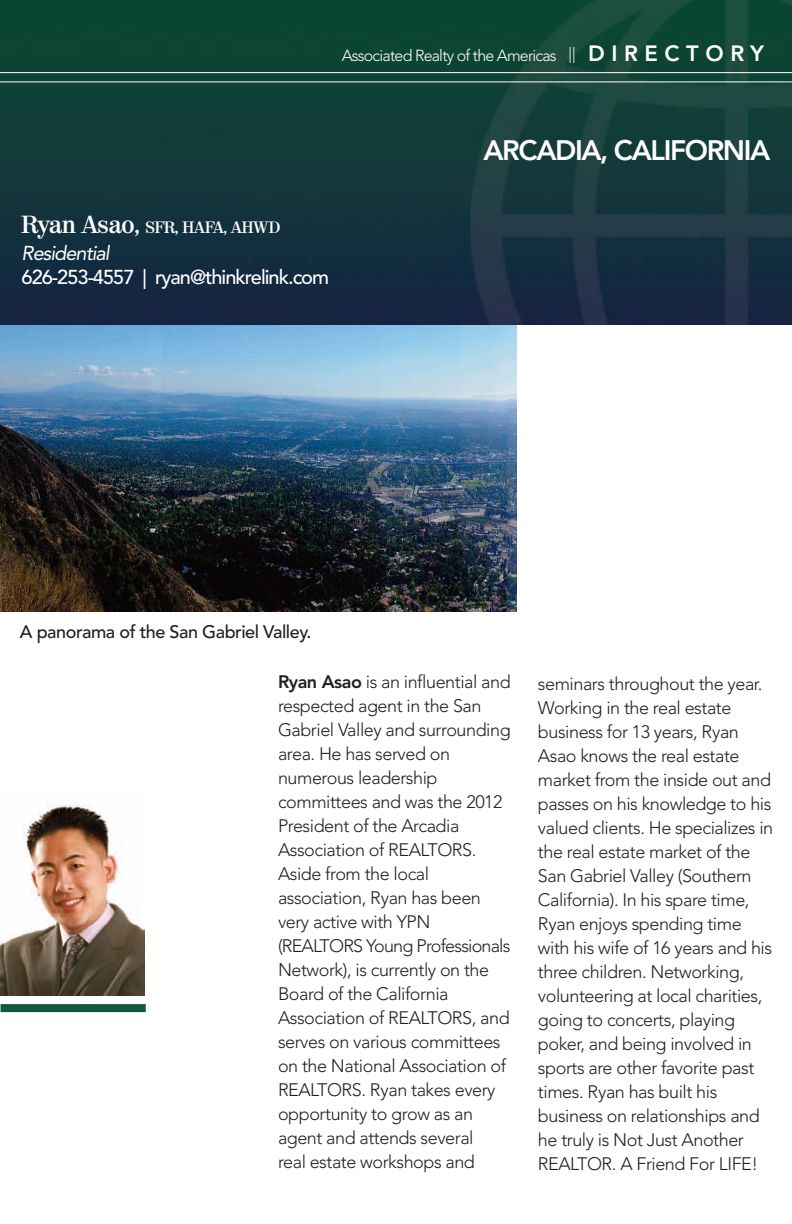
<style>
.page{position:relative;width:792px;height:1224px;background:#fff}
.page>*{position:absolute;margin:0;border:0;box-sizing:border-box;transform-origin:0 0}
.t1{font:800 28px "Avenir LT Std";letter-spacing:-.05em;color:#fff}
.t2{font:500 20px "Avenir LT Std";letter-spacing:-.05em;color:#fff}
.t3{font:italic 20px "Avenir LT Std";letter-spacing:-.05em;color:#fff}
.t4{font:300 18px/24px "Avenir LT Std";letter-spacing:-.025em;color:#231f20}
.t5{font:500 18px "Avenir LT Std";letter-spacing:-.025em;color:#231f20}
.t6{font:300 16px "Avenir LT Std";letter-spacing:-.05em;color:#fff}
.t7{font:700 16px "Valencia";color:#fff}
.s1{font-weight:800;font-size:22px}
.s2{font-size:24px}
.s3{font-weight:800}
</style>
<div class="page">
<img style="left:0;top:325px;width:516px;height:287px">
<img style="left:0;top:0;width:792px;height:325px">
<hr style="left:0;top:321px;width:516px;height:4px;background:#162242">
<hr style="left:0;top:72px;width:792px;height:1px;background:#fff">
<hr style="left:0;top:82px;width:792px;height:1px;background:#fff">
<div style="left:1px;top:1004px;width:145px;height:8px;background:#105941"></div>
<img style="left:1px;top:803px;width:144px;height:193px">
<p class="t6" style="left:342px;top:49px;width:424px">Associated Realty of the Americas || <span class="s1">D I R E C T O R Y</span></p>
<p class="t7" style="left:22px;top:222px;width:260px"><span class="s2">Ryan Asao,</span> SFR, HAFA, AHWD</p>
<p class="t3" style="left:22px;top:245px;width:90px">Residential</p>
<p class="t2" style="left:22px;top:269px;width:309px">626-253-4557 | ryan@thinkrelink.com</p>
<p class="t5" style="left:20px;top:624px;width:293px">A panorama of the San Gabriel Valley.</p>
<h1 class="t1" style="left:484px;top:139px;width:288px">ARCADIA, CALIFORNIA</h1>
<p class="t4" style="left:278px;top:671px;width:234px"><span class="s3">Ryan Asao</span> is an influential and respected agent in the San<br>Gabriel Valley and surrounding area. He has served on numerous leadership committees and was the 2012<br>President of the Arcadia<br>Association of REALTORS.<br>Aside from the local association, Ryan has been very active with YPN (REALTORS Young Professionals<br>Network), is currently on the<br>Board of the California<br>Association of REALTORS, and serves on various committees on the National Association of<br>REALTORS. Ryan takes every opportunity to grow as an agent and attends several<br>real estate workshops and</p>
<p class="t4" style="left:538px;top:673px;width:237px">seminars throughout the year.<br>Working in the real estate business for 13 years, Ryan<br>Asao knows the real estate market from the inside out and passes on his knowledge to his valued clients. He specializes in the real estate market of the<br>San Gabriel Valley (Southern<br>California). In his spare time,<br>Ryan enjoys spending time with his wife of 16 years and his three children. Networking, volunteering at local charities, going to concerts, playing poker, and being involved in sports are other favorite past times. Ryan has built his business on relationships and he truly is Not Just Another<br>REALTOR. A Friend For LIFE!</p>
</div>
